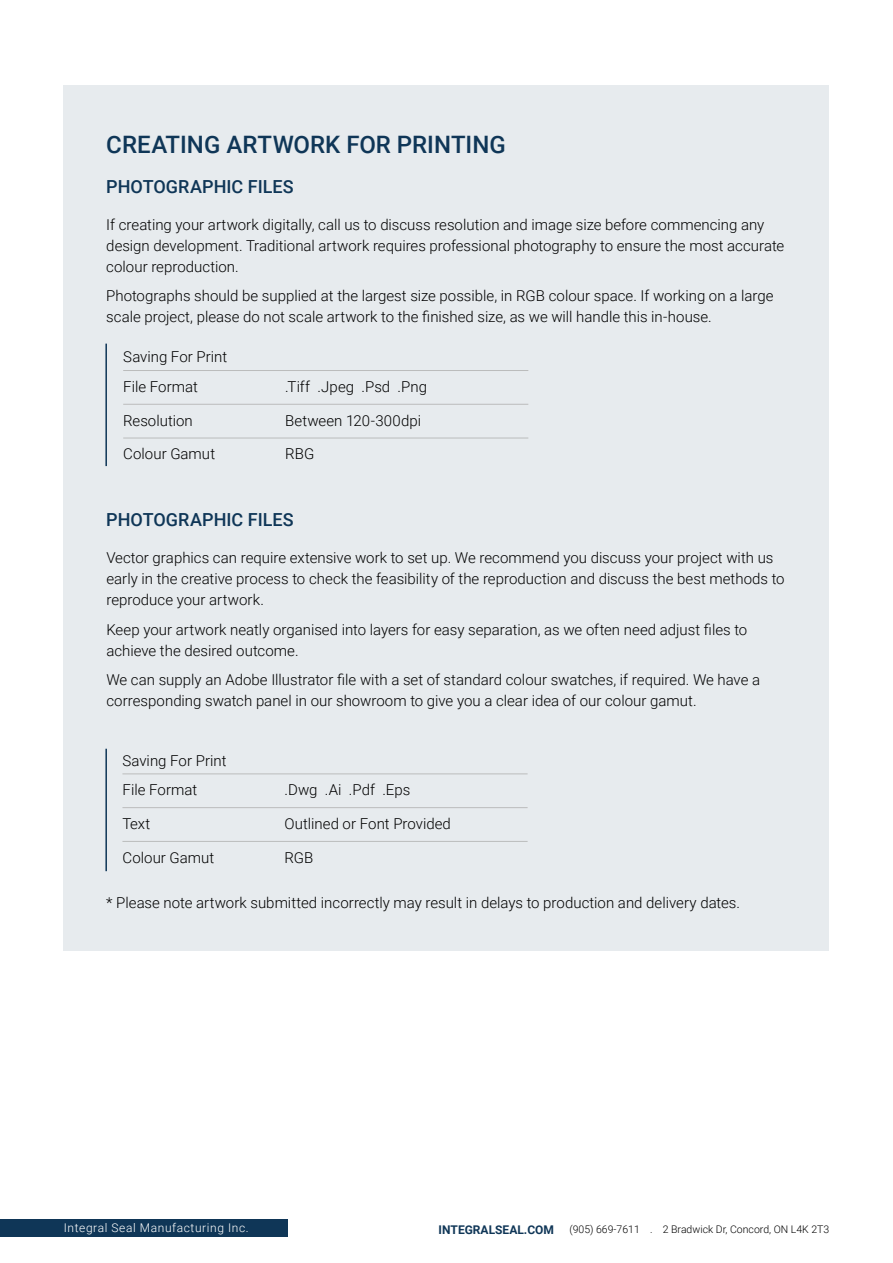
<style>
.page{position:relative;width:893px;height:1263px;background:#fff}
.page>*{position:absolute;margin:0;border:0;box-sizing:border-box;transform-origin:0 0}
.Heading{font:500 24px "Roboto";color:#0f3657}
.t1{font:500 18px "Roboto";letter-spacing:.005em;color:#0f3657}
.Heading-2{font:300 15px/21px "Roboto";color:#000}
.t2{font:300 12px "Roboto";letter-spacing:.05em;color:#fff}
.t3{font:700 12px "Roboto";color:#0f3657}
.t4{font:300 10.5px "Roboto";color:#000}
</style>
<div class="page">
<div style="left:64px;top:85px;width:765px;height:866px;background:#e7ebee"></div>
<div style="left:0;top:1219px;width:287px;height:17px;background:#0f3657"></div>
<hr style="left:123px;top:370px;width:405px;height:1px;background:#bbbcbc">
<hr style="left:123px;top:404px;width:405px;height:1px;background:#bbbcbc">
<hr style="left:123px;top:438px;width:405px;height:1px;background:#bbbcbc">
<hr style="left:122px;top:774px;width:406px;height:1px;background:#bbbcbc">
<hr style="left:122px;top:807px;width:406px;height:1px;background:#bbbcbc">
<hr style="left:122px;top:841px;width:406px;height:1px;background:#bbbcbc">
<hr style="left:105px;top:344px;width:2px;height:122px;background:#0f3657">
<hr style="left:105px;top:749px;width:2px;height:122px;background:#0f3657">
<p class="Heading" style="left:106px;top:127px;width:401px">CREATING ARTWORK FOR PRINTING</p>
<p class="t1" style="left:106px;top:174px;width:189px">PHOTOGRAPHIC FILES</p>
<p class="Heading-2" style="left:106px;top:213px;width:679px">If creating your artwork digitally, call us to discuss resolution and image size before commencing any design development. Traditional artwork requires professional photography to ensure the most accurate colour reproduction.</p>
<p class="Heading-2" style="left:106px;top:285px;width:669px">Photographs should be supplied at the largest size possible, in RGB colour space. If working on a large scale project, please do not scale artwork to the finished size, as we will handle this in-house.</p>
<p class="Heading-2" style="left:123px;top:346px;width:106px">Saving For Print</p>
<p class="Heading-2" style="left:123px;top:376px;width:76px">File Format</p>
<p class="Heading-2" style="left:285px;top:376px;width:143px">.Tiff .Jpeg .Psd .Png</p>
<p class="Heading-2" style="left:123px;top:409px;width:71px">Resolution</p>
<p class="Heading-2" style="left:285px;top:409px;width:137px">Between 120-300dpi</p>
<p class="Heading-2" style="left:123px;top:443px;width:93px">Colour Gamut</p>
<p class="Heading-2" style="left:285px;top:443px;width:31px">RBG</p>
<p class="t1" style="left:106px;top:507px;width:189px">PHOTOGRAPHIC FILES</p>
<p class="Heading-2" style="left:106px;top:547px;width:680px">Vector graphics can require extensive work to set up. We recommend you discuss your project with us early in the creative process to check the feasibility of the reproduction and discuss the best methods to reproduce your artwork.</p>
<p class="Heading-2" style="left:106px;top:618px;width:642px">Keep your artwork neatly organised into layers for easy separation, as we often need adjust files to achieve the desired outcome.</p>
<p class="Heading-2" style="left:106px;top:669px;width:655px">We can supply an Adobe Illustrator file with a set of standard colour swatches, if required. We have a corresponding swatch panel in our showroom to give you a clear idea of our colour gamut.</p>
<p class="Heading-2" style="left:122px;top:749px;width:106px">Saving For Print</p>
<p class="Heading-2" style="left:122px;top:779px;width:76px">File Format</p>
<p class="Heading-2" style="left:284px;top:779px;width:127px">.Dwg .Ai .Pdf .Eps</p>
<p class="Heading-2" style="left:122px;top:813px;width:29px">Text</p>
<p class="Heading-2" style="left:284px;top:813px;width:168px">Outlined or Font Provided</p>
<p class="Heading-2" style="left:122px;top:846px;width:93px">Colour Gamut</p>
<p class="Heading-2" style="left:284px;top:846px;width:30px">RGB</p>
<p class="Heading-2" style="left:106px;top:892px;width:635px">* Please note artwork submitted incorrectly may result in delays to production and delivery dates.</p>
<p class="t2" style="left:64px;top:1219px;width:187px">Integral Seal Manufacturing Inc.</p>
<p class="t3" style="left:439px;top:1221px;width:117px">INTEGRALSEAL.COM</p>
<p class="t4" style="left:569px;top:1222px;width:261px">(905) 669-7611 . 2 Bradwick Dr, Concord, ON L4K 2T3</p>
</div>
